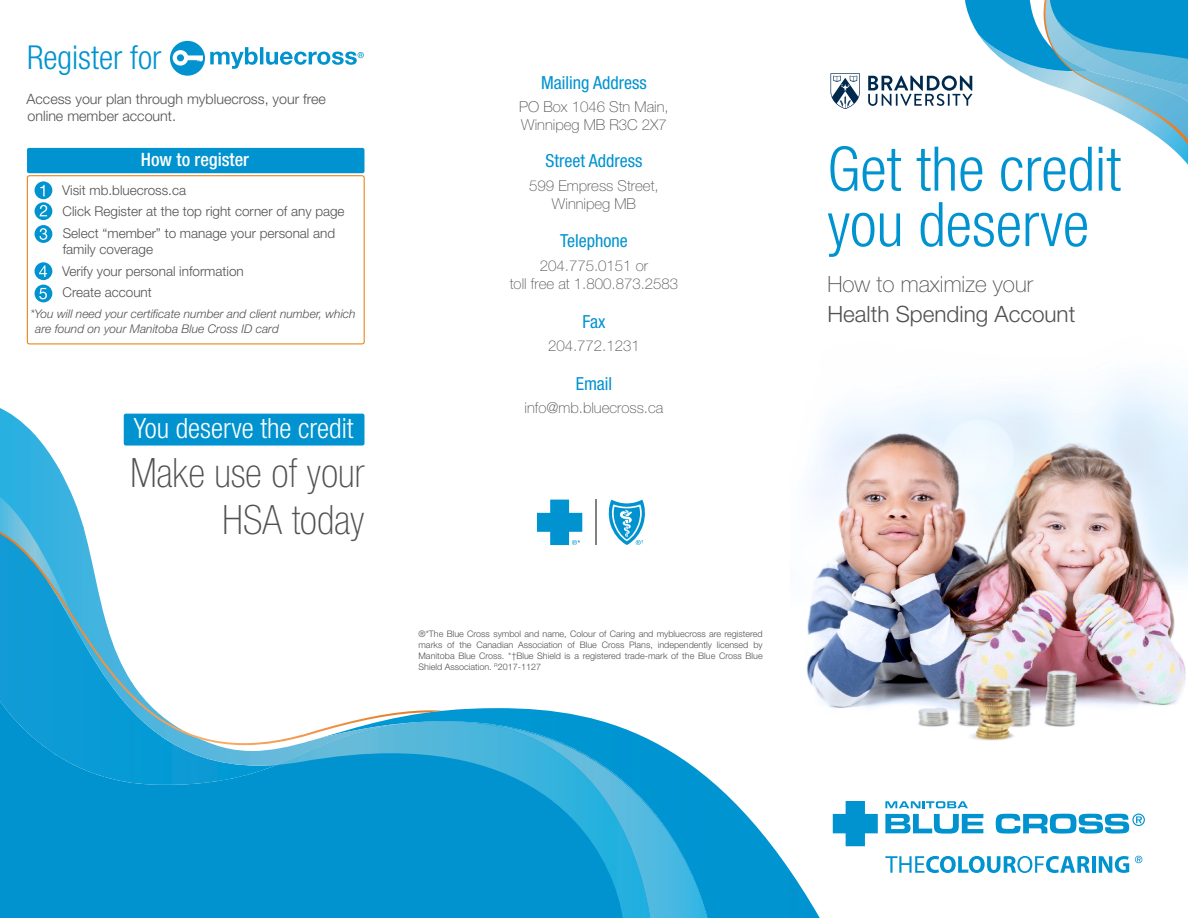
<style>
.page{position:relative;width:1188px;height:918px;background:#fff}
.page>*{position:absolute;margin:0;border:0;box-sizing:border-box;transform-origin:0 0}
.t1{font:300 condensed 61.5px/55.5px "Helvetica Neue LT Std";color:#0093d0}
.t2{font:100 condensed 40.5px/46.2px "Helvetica Neue LT Std";color:#515151;text-align:right}
.t3{font:300 condensed 33px "Helvetica Neue LT Std";color:#0093d0}
.t4{font:300 condensed 28.05px "Helvetica Neue LT Std";color:#fff}
.t5{font:300 22.5px "Helvetica Neue LT Std";color:#515151}
.t6{font:100 22.5px "Helvetica Neue LT Std";color:#515151}
.t7{font:500 condensed 18.45px "Helvetica Neue LT Std";color:#fff}
.t8{font:condensed 18px "Helvetica Neue LT Std";color:#0093d0}
.t9{font:100 15px/18px "Helvetica Neue LT Std";color:#515151;text-align:center}
.t10{font:300 14.25px/17.1px "Helvetica Neue LT Std";color:#515151}
.t11{font:300 13.5px/21.6px "Helvetica Neue LT Std";color:#515151}
.t12{font:italic 300 12px/14.4px "Helvetica Neue LT Std";color:#515151}
.t13{font:300 9px/10.8px "Helvetica Neue LT Std";color:#515151;text-align:justify}
</style>
<div class="page">
<svg style="left:123px;top:413px;width:697px;height:505px"></svg>
<svg style="left:0;top:679px;width:710px;height:239px;fill:#0093d0"></svg>
<img style="left:0;top:408px;width:34px;height:89px">
<img style="left:34px;top:434px;width:25px;height:63px">
<img style="left:59px;top:469px;width:14px;height:28px">
<div style="left:277px;top:721px;width:430px;height:197px;background:#0093d0"></div>
<img style="left:470px;top:722px;width:237px;height:196px">
<svg style="left:0;top:497px;width:83px;height:35px"></svg>
<svg style="left:0;top:532px;width:442px;height:241px"></svg>
<img style="left:790px;top:377px;width:398px;height:399px">
<img style="left:1168px;top:145px;width:20px;height:20px">
<svg style="left:885px;top:814px;width:98px;height:20px"></svg>
<svg style="left:885px;top:801px;width:83px;height:7px"></svg>
<svg style="left:996px;top:814px;width:149px;height:20px"></svg>
<svg style="left:833px;top:801px;width:45px;height:45px"></svg>
<svg style="left:885px;top:856px;width:205px;height:17px"></svg>
<hr style="left:1092px;top:856px;width:4px;height:17px;background:#0093d0">
<svg style="left:1099px;top:856px;width:30px;height:17px"></svg>
<svg style="left:1135px;top:856px;width:7px;height:7px"></svg>
<svg style="left:537px;top:500px;width:45px;height:45px"></svg>
<svg style="left:608px;top:500px;width:38px;height:45px"></svg>
<hr style="left:595px;top:500px;width:1px;height:45px;background:#808385">
<div style="left:27px;top:175px;width:337px;height:169px;border:1px solid #e47800;border-radius:2px"></div>
<div style="left:27px;top:148px;width:337px;height:25px;background:#0093d0;border-radius:2px"></div>
<div style="left:35px;top:285px;width:17px;height:17px;background:#0093d0;border-radius:50%"></div>
<svg style="left:39px;top:288px;width:8px;height:11px"></svg>
<div style="left:35px;top:262px;width:17px;height:18px;background:#0093d0;border-radius:50%"></div>
<svg style="left:39px;top:265px;width:8px;height:12px"></svg>
<div style="left:35px;top:225px;width:17px;height:18px;background:#0093d0;border-radius:50%"></div>
<svg style="left:39px;top:228px;width:8px;height:12px"></svg>
<div style="left:35px;top:202px;width:17px;height:18px;background:#0093d0;border-radius:50%"></div>
<svg style="left:40px;top:205px;width:7px;height:11px"></svg>
<div style="left:35px;top:181px;width:17px;height:18px;background:#0093d0;border-radius:50%"></div>
<svg style="left:40px;top:185px;width:5px;height:11px"></svg>
<svg style="left:170px;top:41px;width:194px;height:35px"></svg>
<div style="left:124px;top:414px;width:240px;height:32px;background:#0093d0;border-radius:2px"></div>
<svg style="left:868px;top:0;width:320px;height:145px"></svg>
<svg style="left:830px;top:73px;width:30px;height:36px"></svg>
<h3 class="t3" style="left:27px;top:38px;width:136px">Register for</h3>
<h3 class="t10" style="left:27px;top:90px;width:301px">Access your plan through mybluecross, your free online member account.</h3>
<h3 class="t7" style="left:141px;top:148px;width:110px">How to register</h3>
<h3 class="t11" style="left:62px;top:179px;width:284px">Visit mb.bluecross.ca<br>Click Register at the top right corner of any page<br>Select “member” to manage your personal and</h3>
<h3 class="t11" style="left:62px;top:238px;width:183px">family coverage<br>Verify your personal information<br>Create account</h3>
<h3 class="t12" style="left:35px;top:307px;width:322px;text-indent:-5px">*You will need your certificate number and client number, which are found on your Manitoba Blue Cross ID card</h3>
<h3 class="t4" style="left:134px;top:412px;width:221px">You deserve the credit</h3>
<h2 class="t2" style="left:131px;top:450px;width:235px">Make use of your<br>HSA today</h2>
<h3 class="t8" style="left:541px;top:72px;width:107px">Mailing Address</h3>
<h3 class="t9" style="left:519px;top:98px;width:151px;text-align:left">PO Box 1046 Stn Main,<br>Winnipeg MB R3C 2X7</h3>
<h3 class="t8" style="left:546px;top:150px;width:98px">Street Address</h3>
<h3 class="t9" style="left:529px;top:176px;width:131px">599 Empress Street,<br>Winnipeg MB</h3>
<h3 class="t8" style="left:560px;top:231px;width:69px">Telephone</h3>
<h3 class="t9" style="left:510px;top:256px;width:170px">204.775.0151 or<br>toll free at 1.800.873.2583</h3>
<h3 class="t8" style="left:583px;top:311px;width:24px">Fax</h3>
<h3 class="t9" style="left:548px;top:337px;width:93px">204.772.1231</h3>
<h3 class="t8" style="left:576px;top:373px;width:38px">Email</h3>
<h3 class="t9" style="left:525px;top:399px;width:140px">info@mb.bluecross.ca</h3>
<p class="t13" style="left:418px;top:628px;width:346px">®*The Blue Cross symbol and name, Colour of Caring and mybluecross are registered marks of the Canadian Association of Blue Cross Plans, independently licensed by Manitoba Blue Cross. *†Blue Shield is a registered trade-mark of the Blue Cross Blue Shield Association. <sup>R</sup>2017-1127</p>
<h1 class="t1" style="left:827px;top:141px;width:295px">Get the credit you deserve</h1>
<h3 class="t6" style="left:827px;top:271px;width:207px">How to maximize your</h3>
<h3 class="t5" style="left:827px;top:300px;width:249px">Health Spending Account</h3>
</div>
